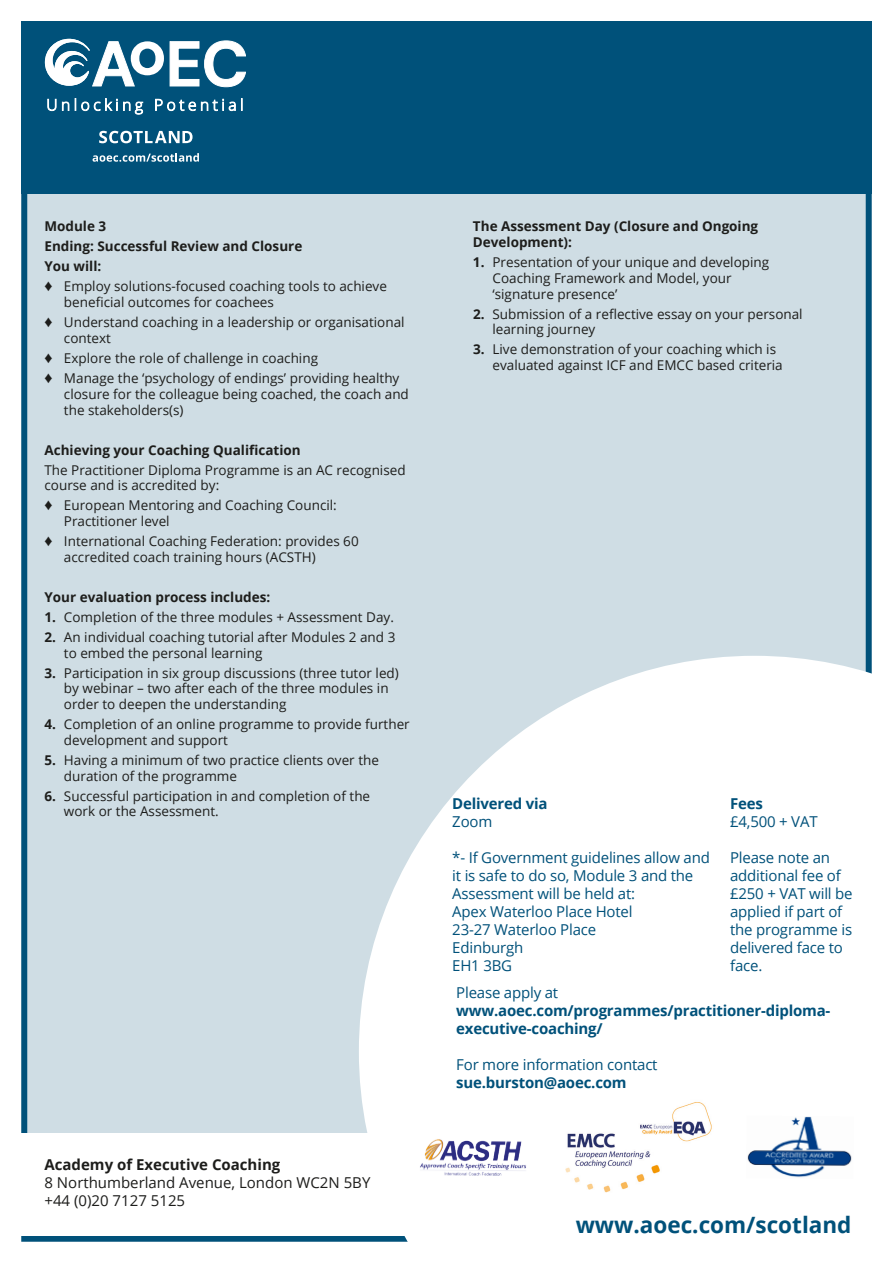
<style>
.page{position:relative;width:893px;height:1263px;background:#fff}
.page>*{position:absolute;margin:0;border:0;box-sizing:border-box;transform-origin:0 0}
.t1{font:700 22.5px "Open Sans";color:#00517a}
.t2{font:15px/18px "Open Sans";letter-spacing:-.015em;color:#00517a}
.t3{font:700 15px/18px "Open Sans";letter-spacing:-.015em;color:#00517a}
.t4{font:15px/18px "Open Sans";color:#1d1d1b}
.t5{font:15px/18px "Open Sans";letter-spacing:-.015em;color:#00517a}
.t6{font:13.5px/15.8px "Open Sans";color:#1d1d1b}
.t7{font:700 13.5px/15.8px "Open Sans";color:#1d1d1b}
.s1{font-weight:700}
.s2{font-style:inherit}
.s3{font-weight:400}
</style>
<div class="page">
<div style="left:21px;top:21px;width:851px;height:1221px;background:#cfdde4;border:6px solid #00517a"></div>
<div style="left:21px;top:21px;width:851px;height:173px;background:#00517a"></div>
<svg style="left:359px;top:656px;width:512px;height:585px;background:#f7f9fa"></svg>
<div style="left:2px;top:1133px;width:870px;height:103px;background:#fff"></div>
<svg style="left:48px;top:99px;width:8px;height:12px"></svg>
<svg style="left:62px;top:102px;width:7px;height:9px"></svg>
<svg style="left:82px;top:102px;width:18px;height:9px"></svg>
<svg style="left:106px;top:98px;width:12px;height:13px"></svg>
<svg style="left:124px;top:102px;width:19px;height:12px"></svg>
<svg style="left:156px;top:99px;width:79px;height:12px"></svg>
<svg style="left:45px;top:39px;width:201px;height:48px"></svg>
<svg style="left:99px;top:131px;width:94px;height:12px"></svg>
<svg style="left:93px;top:153px;width:106px;height:9px"></svg>
<img style="left:565px;top:1099px;width:149px;height:94px">
<img style="left:746px;top:1116px;width:108px;height:62px">
<img style="left:420px;top:1139px;width:106px;height:37px">
<p class="t7" style="left:44px;top:218px;width:63px">Module 3</p>
<p class="t7" style="left:44px;top:238px;width:259px">Ending: Successful Review and Closure</p>
<p class="t7" style="left:44px;top:258px;width:58px">You will:</p>
<p class="t6" style="left:64px;top:278px;width:324px;text-indent:-19px">♦ Employ solutions-focused coaching tools to achieve beneficial outcomes for coachees</p>
<p class="t6" style="left:64px;top:314px;width:342px;text-indent:-19px">♦ Understand coaching in a leadership or organisational context</p>
<p class="t6" style="left:44px;top:350px;width:275px">♦ Explore the role of challenge in coaching</p>
<p class="t6" style="left:64px;top:370px;width:346px;text-indent:-19px">♦ Manage the ‘psychology of endings’ providing healthy closure for the colleague being coached, the coach and the stakeholders(s)</p>
<p class="t7" style="left:44px;top:441px;width:258px">Achieving your Coaching Qualification</p>
<p class="t6" style="left:44px;top:461px;width:363px">The Practitioner Diploma Programme is an AC recognised course and is accredited by:</p>
<p class="t6" style="left:64px;top:497px;width:274px;text-indent:-19px">♦ European Mentoring and Coaching Council:<br>Practitioner level</p>
<p class="t6" style="left:64px;top:533px;width:296px;text-indent:-19px">♦ International Coaching Federation: provides 60 accredited coach training hours (ACSTH)</p>
<p class="t7" style="left:44px;top:589px;width:227px">Your evaluation process includes:</p>
<p class="t6" style="left:44px;top:609px;width:351px"><span class="s1">1.</span> Completion of the three modules + Assessment Day.</p>
<p class="t6" style="left:64px;top:629px;width:333px;text-indent:-19px"><span class="s1">2.</span> An individual coaching tutorial after Modules 2 and 3 to embed the personal learning</p>
<p class="t6" style="left:64px;top:664px;width:336px;text-indent:-19px"><span class="s1">3.</span> Participation in six group discussions (three tutor led) by webinar – two after each of the three modules in order to deepen the understanding</p>
<p class="t6" style="left:64px;top:716px;width:347px;text-indent:-19px"><span class="s1">4.</span> Completion of an online programme to provide further development and support</p>
<p class="t6" style="left:64px;top:752px;width:316px;text-indent:-19px"><span class="s1">5.</span> Having a minimum of two practice clients over the duration of the programme</p>
<p class="t6" style="left:64px;top:787px;width:308px;text-indent:-19px"><span class="s1">6.</span> Successful participation in and completion of the work or the Assessment.</p>
<p class="t4" style="left:44px;top:1155px;width:327px"><span class="s1">Academy of Executive Coaching<br></span>8 Northumberland Avenue, London WC2N 5BY +44 (0)20 7127 5125</p>
<p class="t7" style="left:473px;top:218px;width:287px">The Assessment Day (Closure and Ongoing<br>Development):</p>
<p class="t6" style="left:492px;top:254px;width:278px;text-indent:-19px"><span class="s1">1.</span> Presentation of your unique and developing<br>Coaching Framework and Model, your ‘signature presence’</p>
<p class="t6" style="left:492px;top:306px;width:312px;text-indent:-19px"><span class="s1">2.</span> Submission of a reflective essay on your personal learning journey</p>
<p class="t6" style="left:492px;top:341px;width:292px;text-indent:-19px"><span class="s1">3.</span> Live demonstration of your coaching which is evaluated against ICF and EMCC based criteria</p>
<p class="t3" style="left:452px;top:794px;width:97px">Delivered via</p>
<p class="t2" style="left:452px;top:812px;width:42px">Zoom</p>
<p class="t2" style="left:452px;top:848px;width:259px">*- If Government guidelines allow and it is safe to do so, Module 3 and the<br>Assessment will be held at:<br>Apex Waterloo Place Hotel<br>23-27 Waterloo Place<br>Edinburgh<br>EH1 3BG</p>
<p class="t5" style="left:730px;top:794px;width:89px"><span class="s1">Fees<br></span>£4,<span class="s2">500</span> + VAT</p>
<p class="t2" style="left:730px;top:848px;width:124px">Please note an additional fee of £250 + VAT will be applied if part of the programme is delivered face to face.</p>
<p class="t3" style="left:456px;top:983px;width:376px"><span class="s3">Please</span> <span class="s3">apply at </span>www.aoec.com/programmes/practitioner-diploma&shy;executive-coaching/</p>
<p class="t5" style="left:456px;top:1055px;width:203px">For more information contact</p>
<p class="t3" style="left:456px;top:1073px;width:172px">sue.burston@aoec.com</p>
<p class="t1" style="left:576px;top:1209px;width:277px">www.aoec.com/scotland</p>
</div>
